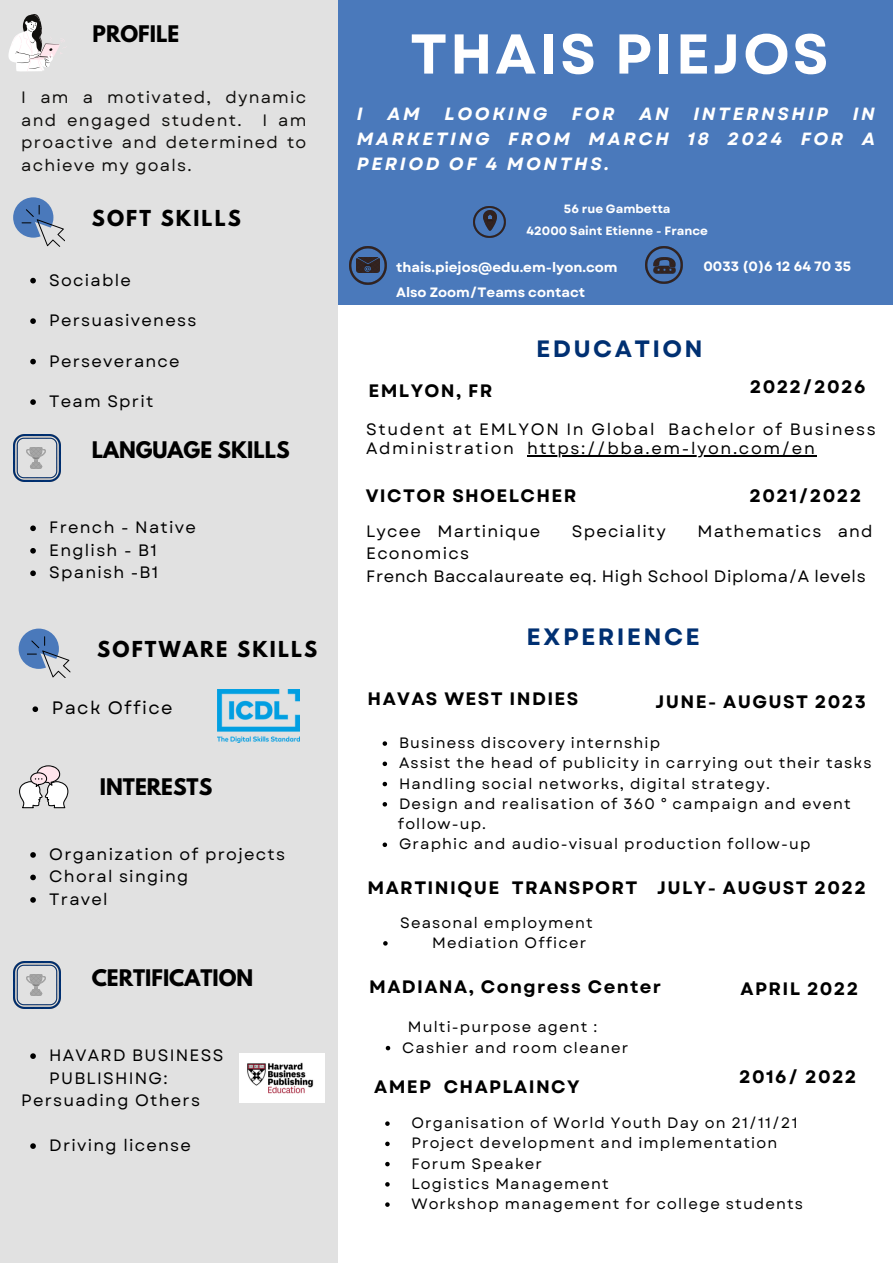
<style>
.page{position:relative;width:893px;height:1264px;background:#fff}
.page>*{position:absolute;margin:0;border:0;box-sizing:border-box;transform-origin:0 0}
.t1{font:700 55.95px "Garet";letter-spacing:.05em;color:#fff}
.t2{font:700 23.7px "Garet";letter-spacing:.1em;color:#003072}
.t3{font:700 20.25px "League Spartan";color:#000}
.t4{font:700 19.5px "League Spartan";letter-spacing:.11em;color:#000}
.t5{font:700 18px "Garet";letter-spacing:.075em;color:#000}
.t6{font:18px "Garet";letter-spacing:.075em;color:#000}
.t7{font:italic 700 17.7px/24.8px "Garet";letter-spacing:.15em;color:#fff;text-align:justify}
.t8{font:16.5px/22.5px "Garet";letter-spacing:.075em;color:#000}
.t9{font:16.5px/22.5px "Garet";letter-spacing:.075em;color:#100f0d}
.t10{font:16.5px/19px "Garet";letter-spacing:.1em;color:#000}
.t11{font:16.5px "Garet";letter-spacing:.035em;color:#000}
.t12{font:15px "Garet";letter-spacing:.075em;color:#000}
.t13{font:700 13.5px "Garet";color:#fff}
.t14{font:700 12px "Garet";color:#fff}
</style>
<div class="page">
<div style="left:0;top:0;width:892px;height:305px;background:#4a79bb"></div>
<div style="left:0;top:0;width:337px;height:1262px;background:#e1e1e1"></div>
<img style="left:645px;top:247px;width:37px;height:37px">
<img style="left:654px;top:257px;width:21px;height:16px">
<img style="left:350px;top:247px;width:37px;height:37px">
<img style="left:357px;top:257px;width:22px;height:16px">
<img style="left:218px;top:689px;width:82px;height:53px">
<img style="left:239px;top:1053px;width:86px;height:49px">
<svg style="left:30px;top:278px;width:6px;height:5px"></svg>
<svg style="left:30px;top:318px;width:6px;height:6px"></svg>
<svg style="left:30px;top:359px;width:6px;height:5px"></svg>
<svg style="left:30px;top:399px;width:6px;height:6px"></svg>
<svg style="left:30px;top:525px;width:6px;height:6px"></svg>
<svg style="left:30px;top:548px;width:6px;height:5px"></svg>
<svg style="left:30px;top:570px;width:6px;height:6px"></svg>
<svg style="left:30px;top:852px;width:6px;height:5px"></svg>
<svg style="left:30px;top:874px;width:6px;height:6px"></svg>
<svg style="left:30px;top:897px;width:6px;height:5px"></svg>
<svg style="left:32px;top:706px;width:6px;height:6px"></svg>
<svg style="left:30px;top:1053px;width:6px;height:5px"></svg>
<svg style="left:30px;top:1143px;width:6px;height:5px"></svg>
<svg style="left:8px;top:14px;width:58px;height:57px"></svg>
<svg style="left:13px;top:197px;width:52px;height:50px"></svg>
<svg style="left:19px;top:765px;width:50px;height:43px"></svg>
<img style="left:13px;top:434px;width:47px;height:47px">
<hr style="left:527px;top:455px;width:289px;height:1px;background:#000">
<svg style="left:19px;top:628px;width:51px;height:50px"></svg>
<img style="left:13px;top:961px;width:47px;height:47px">
<svg style="left:382px;top:741px;width:5px;height:4px"></svg>
<svg style="left:382px;top:761px;width:5px;height:5px"></svg>
<svg style="left:382px;top:781px;width:5px;height:5px"></svg>
<svg style="left:382px;top:802px;width:5px;height:4px"></svg>
<svg style="left:382px;top:842px;width:5px;height:5px"></svg>
<svg style="left:383px;top:941px;width:4px;height:4px"></svg>
<svg style="left:386px;top:1045px;width:4px;height:5px"></svg>
<svg style="left:385px;top:1121px;width:4px;height:4px"></svg>
<svg style="left:385px;top:1141px;width:4px;height:5px"></svg>
<svg style="left:385px;top:1161px;width:4px;height:5px"></svg>
<svg style="left:385px;top:1182px;width:4px;height:4px"></svg>
<svg style="left:385px;top:1202px;width:4px;height:4px"></svg>
<img style="left:474px;top:206px;width:31px;height:32px">
<img style="left:483px;top:210px;width:14px;height:20px">
<p class="t3" style="left:92px;top:24px;width:88px">PROFILE</p>
<p class="t9" style="left:21px;top:86px;width:286px">I am a motivated, dynamic and engaged student.</p>
<p class="t9" style="left:21px;top:109px;width:286px;text-align:justify;text-indent:241px">I am proactive and determined to achieve my goals.</p>
<p class="t4" style="left:92px;top:208px;width:151px">SOFT SKILLS</p>
<p class="t8" style="left:49px;top:269px;width:83px">Sociable</p>
<p class="t8" style="left:49px;top:309px;width:148px">Persuasiveness</p>
<p class="t8" style="left:49px;top:350px;width:132px">Perseverance</p>
<p class="t8" style="left:49px;top:390px;width:106px">Team Sprit</p>
<p class="t3" style="left:92px;top:440px;width:200px">LANGUAGE SKILLS</p>
<p class="t8" style="left:49px;top:516px;width:148px">French - Native</p>
<p class="t8" style="left:49px;top:539px;width:109px">English - B1</p>
<p class="t8" style="left:49px;top:561px;width:110px">Spanish -B1</p>
<p class="t4" style="left:97px;top:639px;width:222px">SOFTWARE SKILLS</p>
<p class="t6" style="left:52px;top:695px;width:122px">Pack Office</p>
<p class="t3" style="left:100px;top:776px;width:114px">INTERESTS</p>
<p class="t8" style="left:49px;top:843px;width:237px">Organization of projects</p>
<p class="t8" style="left:49px;top:865px;width:141px">Choral singing</p>
<p class="t8" style="left:49px;top:888px;width:60px">Travel</p>
<p class="t3" style="left:92px;top:967px;width:163px">CERTIFICATION</p>
<p class="t8" style="left:49px;top:1044px;width:175px">HAVARD BUSINESS<br>PUBLISHING:</p>
<p class="t8" style="left:21px;top:1089px;width:180px">Persuading Others</p>
<p class="t8" style="left:49px;top:1134px;width:143px">Driving license</p>
<p class="t1" style="left:410px;top:14px;width:420px">THAIS PIEJOS</p>
<p class="t7" style="left:357px;top:102px;width:7px">I</p>
<p class="t7" style="left:387px;top:102px;width:34px">AM</p>
<p class="t7" style="left:444px;top:102px;width:104px">LOOKING</p>
<p class="t7" style="left:572px;top:102px;width:44px">FOR</p>
<p class="t7" style="left:639px;top:102px;width:31px">AN</p>
<p class="t7" style="left:693px;top:102px;width:136px">INTERNSHIP</p>
<p class="t7" style="left:357px;top:102px;width:519px;text-indent:496px">IN MARKETING FROM MARCH 18 2024 FOR A PERIOD OF 4 MONTHS.</p>
<p class="t14" style="left:564px;top:200px;width:108px">56 rue Gambetta</p>
<p class="t14" style="left:526px;top:222px;width:183px">42000 Saint Etienne - France</p>
<p class="t13" style="left:396px;top:258px;width:223px">thais.piejos@edu.em-lyon.com</p>
<p class="t13" style="left:703px;top:256px;width:149px">0033 (0)6 12 64 70 35</p>
<p class="t13" style="left:396px;top:283px;width:191px">Also Zoom/Teams contact</p>
<p class="t2" style="left:536px;top:331px;width:168px">EDUCATION</p>
<p class="t5" style="left:368px;top:377px;width:125px">EMLYON, FR</p>
<p class="t5" style="left:749px;top:374px;width:117px">2022/2026</p>
<p class="t10" style="left:366px;top:420px;width:511px">Student at EMLYON In Global Bachelor of Business<br>Administration https://bba.em-lyon.com/en</p>
<p class="t5" style="left:366px;top:483px;width:212px">VICTOR SHOELCHER</p>
<p class="t5" style="left:749px;top:483px;width:113px">2021/2022</p>
<p class="t8" style="left:366px;top:520px;width:175px">Lycee Martinique</p>
<p class="t8" style="left:572px;top:520px;width:95px">Speciality</p>
<p class="t8" style="left:697px;top:520px;width:177px">Mathematics and</p>
<p class="t8" style="left:366px;top:542px;width:104px">Economics</p>
<p class="t11" style="left:366px;top:564px;width:501px">French Baccalaureate eq. High School Diploma/A levels</p>
<p class="t2" style="left:526px;top:619px;width:175px">EXPERIENCE</p>
<p class="t5" style="left:367px;top:686px;width:212px">HAVAS WEST INDIES</p>
<p class="t5" style="left:655px;top:688px;width:212px">JUNE- AUGUST 2023</p>
<p class="t12" style="left:399px;top:732px;width:262px">Business discovery internship</p>
<p class="t12" style="left:399px;top:752px;width:474px">Assist the head of publicity in carrying out their tasks</p>
<p class="t12" style="left:399px;top:772px;width:372px">Handling social networks, digital strategy.</p>
<p class="t12" style="left:399px;top:792px;width:453px">Design and realisation of 360 ° campaign and event</p>
<p class="t12" style="left:399px;top:833px;width:413px">Graphic and audio-visual production follow-up</p>
<p class="t12" style="left:398px;top:813px;width:90px">follow-up.</p>
<p class="t5" style="left:367px;top:875px;width:271px">MARTINIQUE TRANSPORT</p>
<p class="t12" style="left:432px;top:931px;width:156px">Mediation Officer</p>
<p class="t12" style="left:400px;top:911px;width:194px">Seasonal employment</p>
<p class="t5" style="left:657px;top:875px;width:210px">JULY- AUGUST 2022</p>
<p class="t5" style="left:369px;top:973px;width:293px">MADIANA, Congress Center</p>
<p class="t12" style="left:408px;top:1016px;width:191px">Multi-purpose agent :</p>
<p class="t12" style="left:402px;top:1036px;width:228px">Cashier and room cleaner</p>
<p class="t5" style="left:740px;top:975px;width:119px">APRIL 2022</p>
<p class="t5" style="left:739px;top:1063px;width:119px">2016/ 2022</p>
<p class="t5" style="left:374px;top:1074px;width:207px">AMEP CHAPLAINCY</p>
<p class="t12" style="left:411px;top:1112px;width:387px">Organisation of World Youth Day on 21/11/21</p>
<p class="t12" style="left:411px;top:1132px;width:367px">Project development and implementation</p>
<p class="t12" style="left:411px;top:1152px;width:132px">Forum Speaker</p>
<p class="t12" style="left:411px;top:1172px;width:199px">Logistics Management</p>
<p class="t12" style="left:411px;top:1192px;width:393px">Workshop management for college students</p>
</div>
